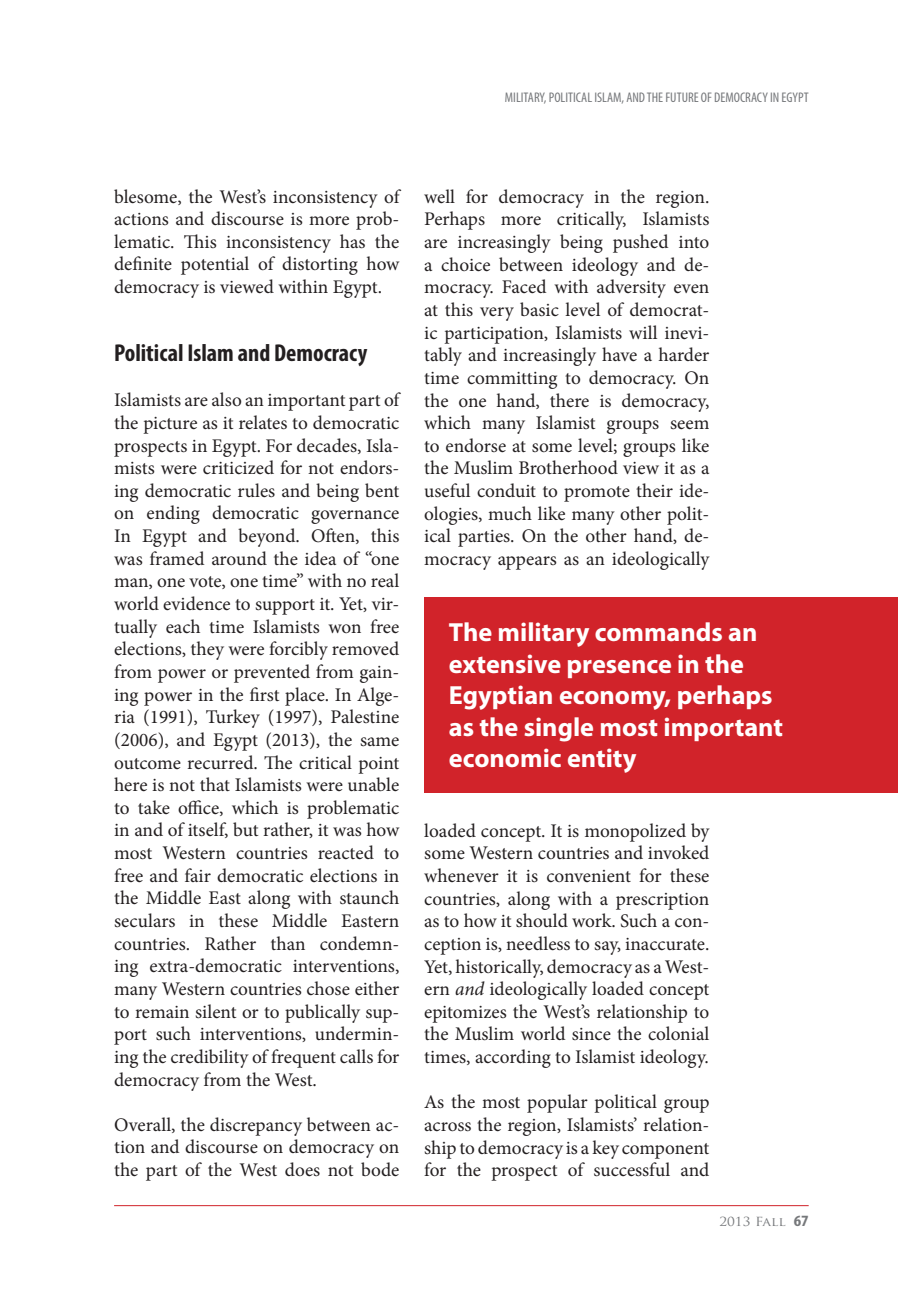
<style>
.page{position:relative;width:898px;height:1290px;background:#fff}
.page>*{position:absolute;margin:0;border:0;box-sizing:border-box;transform-origin:0 0}
.t1{font:700 26.25px/31.5px "Myriad Pro";color:#fff}
.t2{font:700 condensed 24.5px "Myriad Pro";color:#231f20}
.t3{font:19.25px/22.6px "Minion Pro";color:#231f20;text-align:justify}
.t4{font:condensed 14px "Myriad Pro";color:#76787b}
.t5{font:12.25px "Trajan Pro";color:#76787b;scale:1.11 1}
.s1{font-style:italic}
.s2{font-family:"Myriad Pro";font-weight:700;font-stretch:condensed;font-size:15.75px}
</style>
<div class="page">
<hr style="left:114px;top:1205px;width:695px;height:1px;background:#d1232a">
<div style="left:424px;top:597px;width:474px;height:195px;background:#d1232a"></div>
<p class="t4" style="left:505px;top:89px;width:305px">MILITARY, POLITICAL ISLAM, AND THE FUTURE OF DEMOCRACY IN EGYPT</p>
<p class="t3" style="left:114px;top:185px;width:287px">blesome, the West’s inconsistency of actions and discourse is more prob&shy;lematic. This inconsistency has the definite potential of distorting how democracy is viewed within Egypt.</p>
<p class="t2" style="left:114px;top:337px;width:255px">Political Islam and Democracy</p>
<p class="t3" style="left:114px;top:389px;width:287px">Islamists are also an important part of the picture as it relates to democratic prospects in Egypt. For decades, Isla&shy;mists were criticized for not endors&shy;ing democratic rules and being bent on ending democratic governance In Egypt and beyond. Often, this was framed around the idea of “one man, one vote, one time” with no real world evidence to support it. Yet, vir&shy;tually each time Islamists won free elections, they were forcibly removed from power or prevented from gain&shy;ing power in the first place. In Alge&shy;ria (1991), Turkey (1997), Palestine (2006), and Egypt (2013), the same outcome recurred. The critical point here is not that Islamists were unable to take office, which is problematic in and of itself, but rather, it was how most Western countries reacted to free and fair democratic elections in the Middle East along with staunch seculars in these Middle Eastern countries. Rather than condemn&shy;ing extra-democratic interventions, many Western countries chose either to remain silent or to publically sup&shy;port such interventions, undermin&shy;ing the credibility of frequent calls for democracy from the West.</p>
<p class="t3" style="left:114px;top:1113px;width:287px">Overall, the discrepancy between ac&shy;tion and discourse on democracy on the part of the West does not bode</p>
<p class="t3" style="left:424px;top:185px;width:287px">well for democracy in the region.<br>Perhaps more critically, Islamists are increasingly being pushed into a choice between ideology and de&shy;mocracy. Faced with adversity even at this very basic level of democrat&shy;ic participation, Islamists will inevi&shy;tably and increasingly have a harder time committing to democracy. On the one hand, there is democracy, which many Islamist groups seem to endorse at some level; groups like the Muslim Brotherhood view it as a useful conduit to promote their ide&shy;ologies, much like many other polit&shy;ical parties. On the other hand, de&shy;mocracy appears as an ideologically</p>
<h1 class="t1" style="left:449px;top:616px;width:336px">The military commands an extensive presence in the<br>Egyptian economy, perhaps as the single most important economic entity</h1>
<p class="t3" style="left:424px;top:819px;width:287px">loaded concept. It is monopolized by some Western countries and invoked whenever it is convenient for these countries, along with a prescription as to how it should work. Such a con&shy;ception is, needless to say, inaccurate.<br>Yet, historically, democracy as a West&shy;ern <span class="s1">and</span> ideologically loaded concept epitomizes the West’s relationship to the Muslim world since the colonial times, according to Islamist ideology.</p>
<p class="t3" style="left:424px;top:1091px;width:287px">As the most popular political group across the region, Islamists’ relation&shy;ship to democracy is a key component for the prospect of successful and</p>
<p class="t5" style="left:719px;top:1213px;width:82px">2013 Fall <span class="s2">67</span></p>
</div>
